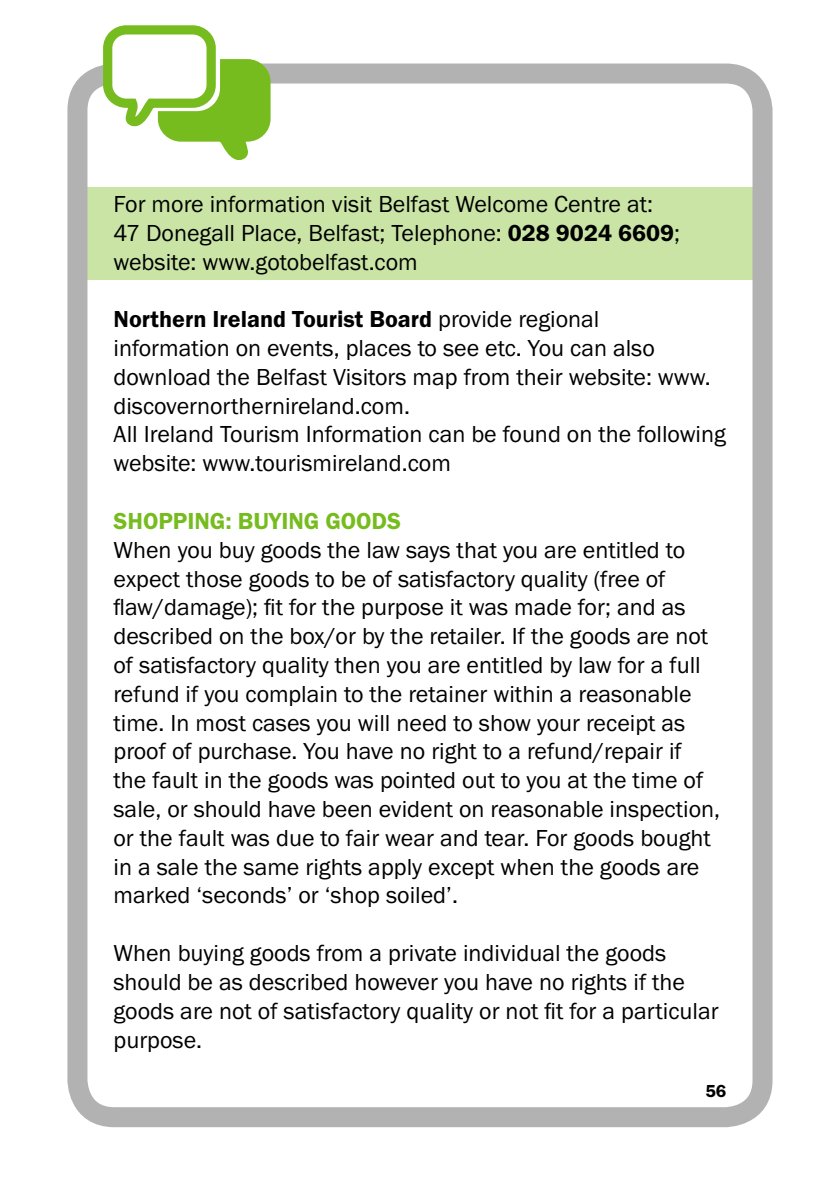
<style>
.page{position:relative;width:840px;height:1191px;background:#fff}
.page>*{position:absolute;margin:0;border:0;box-sizing:border-box;transform-origin:0 0}
.t1{font:24px/28.8px "Franklin Got ITC";color:#000}
.t2{font:600 24px "Franklin Got ITC";color:#77bc1f}
.t3{font:600 18px "Franklin Got ITC";color:#000}
.s1{font-weight:600}
</style>
<div class="page">
<div style="left:77px;top:187px;width:686px;height:92px;background:#c9e4a5"></div>
<div style="left:67px;top:63px;width:705px;height:1064px;border:20px solid #b3b2b2;border-radius:37px"></div>
<svg style="left:102px;top:25px;width:169px;height:135px"></svg>
<p class="t1" style="left:113px;top:189px;width:567px">For more information visit Belfast Welcome Centre at:<br>47 Donegall Place, Belfast; Telephone: <span class="s1">028 9024 6609</span>; website: www.gotobelfast.com</p>
<p class="t1" style="left:113px;top:304px;width:613px"><span class="s1">Northern Ireland Tourist Board</span> provide regional<br>information on events, places to see etc. You can also download the Belfast Visitors map from their website: www. discovernorthernireland.com.<br>All Ireland Tourism Information can be found on the following website: www.tourismireland.com</p>
<p class="t2" style="left:113px;top:507px;width:289px">Shopping: Buying Goods</p>
<p class="t1" style="left:113px;top:535px;width:608px">When you buy goods the law says that you are entitled to expect those goods to be of satisfactory quality (free of flaw/damage); fit for the purpose it was made for; and as described on the box/or by the retailer. If the goods are not of satisfactory quality then you are entitled by law for a full refund if you complain to the retainer within a reasonable time. In most cases you will need to show your receipt as proof of purchase. You have no right to a refund/repair if the fault in the goods was pointed out to you at the time of sale, or should have been evident on reasonable inspection, or the fault was due to fair wear and tear. For goods bought in a sale the same rights apply except when the goods are marked ‘seconds’ or ‘shop soiled’.</p>
<p class="t1" style="left:113px;top:938px;width:606px">When buying goods from a private individual the goods should be as described however you have no rights if the goods are not of satisfactory quality or not fit for a particular purpose.</p>
<p class="t3" style="left:705px;top:1080px;width:22px">56</p>
</div>
